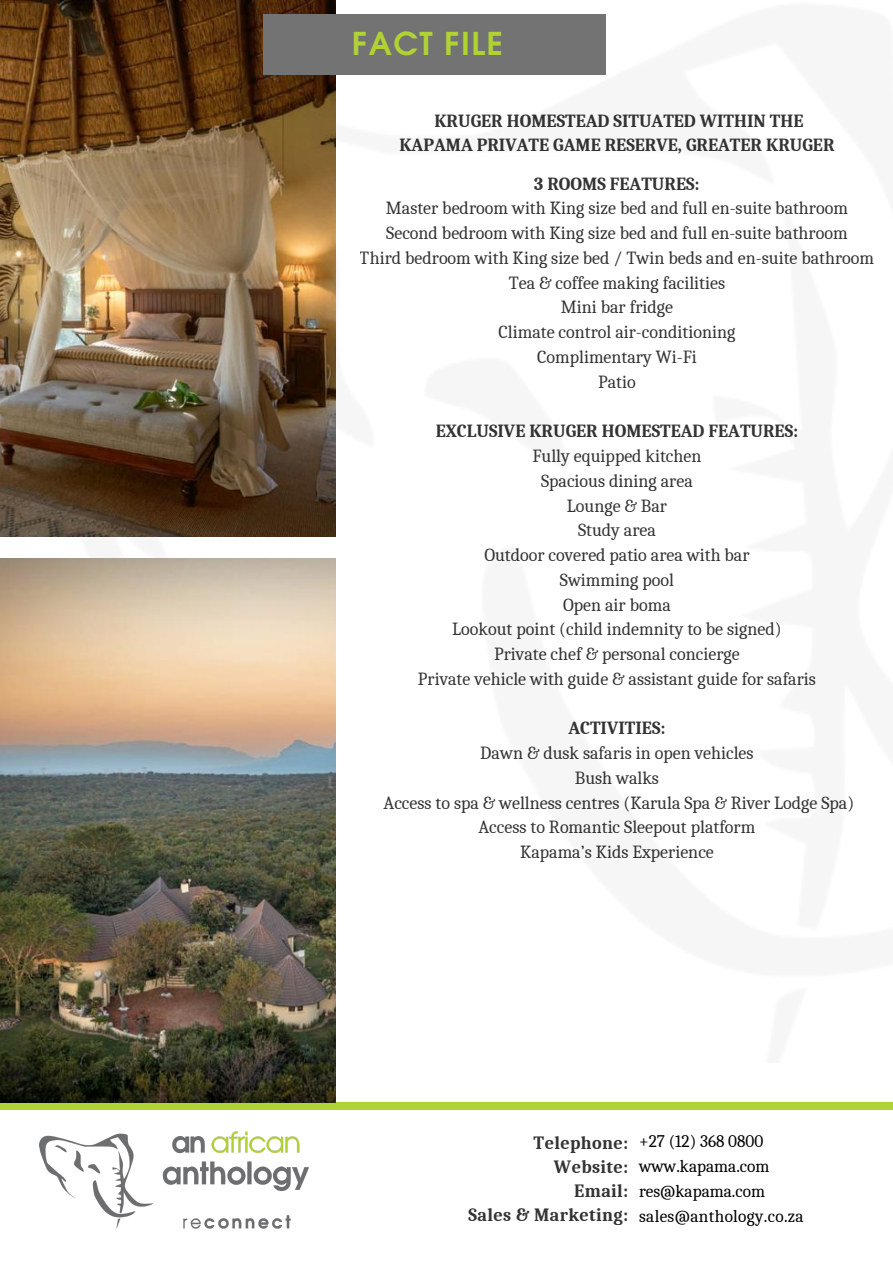
<style>
.page{position:relative;width:893px;height:1264px;background:#fff}
.page>*{position:absolute;margin:0;border:0;box-sizing:border-box;transform-origin:0 0}
.t1{font:600 31.35px "Avant Garde LT";letter-spacing:.05em;color:#b1d332}
.t2{font:700 18.15px/24px "Caladea";letter-spacing:.02em;color:#000;text-align:right}
.t3{font:18px/24.8px "Caladea";color:#000;text-align:center}
.t4{font:700 18px/24.8px "Caladea";color:#000;text-align:center}
.t5{font:17.25px/24.8px "Caladea";color:#000}
</style>
<div class="page">
<img style="left:0;top:0;width:335px;height:537px">
<img style="left:39px;top:1131px;width:269px;height:97px">
<div style="left:0;top:1102px;width:892px;height:7px;background:#b1d332"></div>
<img style="left:0;top:559px;width:335px;height:543px">
<div style="left:263px;top:14px;width:342px;height:60px;background:#737373"></div>
<h1 class="t1" style="left:352px;top:23px;width:152px">FACT FILE</h1>
<p class="t4" style="left:399px;top:108px;width:436px">KRUGER HOMESTEAD SITUATED WITHIN THE<br>KAPAMA PRIVATE GAME RESERVE, GREATER KRUGER</p>
<p class="t4" style="left:534px;top:171px;width:167px">3 ROOMS FEATURES:</p>
<p class="t3" style="left:360px;top:196px;width:516px">Master bedroom with King size bed and full en-suite bathroom Second bedroom with King size bed and full en-suite bathroom<br>Third bedroom with King size bed / Twin beds and en-suite bathroom Tea &amp; coffee making facilities<br>Mini bar fridge<br>Climate control air-conditioning<br>Complimentary Wi-Fi<br>Patio</p>
<p class="t4" style="left:435px;top:419px;width:364px">EXCLUSIVE KRUGER HOMESTEAD FEATURES:</p>
<p class="t3" style="left:418px;top:444px;width:399px">Fully equipped kitchen<br>Spacious dining area<br>Lounge &amp; Bar<br>Study area<br>Outdoor covered patio area with bar<br>Swimming pool<br>Open air boma<br>Lookout point (child indemnity to be signed)<br>Private chef &amp; personal concierge<br>Private vehicle with guide &amp; assistant guide for safaris</p>
<p class="t4" style="left:568px;top:716px;width:99px">ACTIVITIES:</p>
<p class="t3" style="left:383px;top:741px;width:472px">Dawn &amp; dusk safaris in open vehicles<br>Bush walks<br>Access to spa &amp; wellness centres (Karula Spa &amp; River Lodge Spa)<br>Access to Romantic Sleepout platform<br>Kapama’s Kids Experience</p>
<p class="t2" style="left:468px;top:1130px;width:161px">Telephone:<br>Website:<br>Email:<br>Sales &amp; Marketing:</p>
<p class="t5" style="left:639px;top:1129px;width:166px">+27 (12) 368 0800 www.kapama.com res@kapama.com sales@anthology.co.za</p>
</div>
